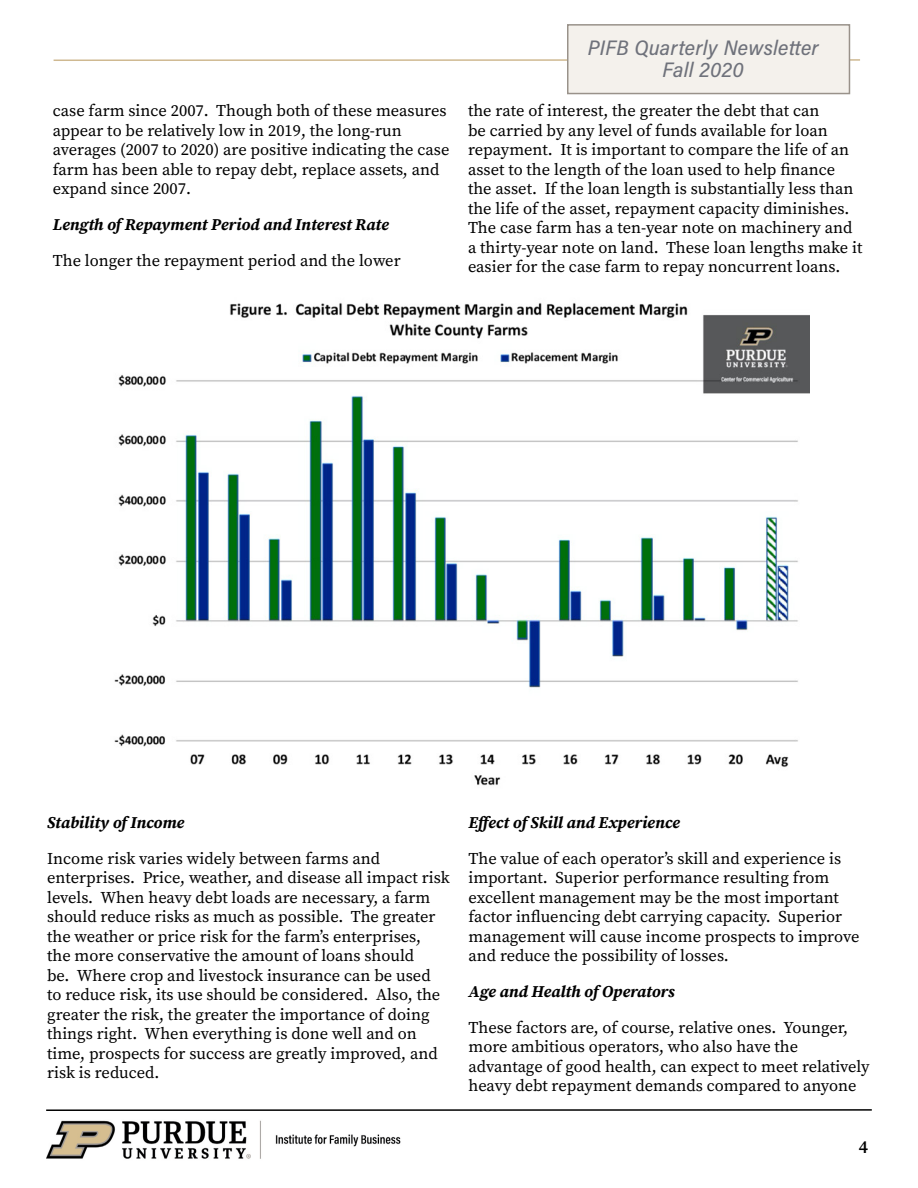
<style>
.page{position:relative;width:918px;height:1188px;background:#fff}
.page>*{position:absolute;margin:0;border:0;box-sizing:border-box;transform-origin:0 0}
.t1{font:21px/22.5px "Acumin Variable Concept";letter-spacing:.005em;color:#6f727b;text-align:center}
.t2{font:18px "Source Serif Variable";color:#000}
.t3{font:16.5px/19.5px "Source Serif Variable";color:#000}
.t4{font:italic 16.5px "Source Serif Variable";letter-spacing:.03em;color:#000}
</style>
<div class="page">
<img style="left:46px;top:1120px;width:355px;height:39px">
<hr style="left:46px;top:1109px;width:826px;height:2px;background:#000">
<hr style="left:54px;top:59px;width:806px;height:2px;background:#cfb991">
<div style="left:568px;top:25px;width:281px;height:69px;background:#f4f1ec"></div>
<div style="left:567px;top:24px;width:283px;height:70px;border:2px solid #99928a"></div>
<img style="left:114px;top:302px;width:696px;height:484px">
<p class="t3" style="left:53px;top:101px;width:398px">case farm since 2007. Though both of these measures appear to be relatively low in 2019, the long-run averages (2007 to 2020) are positive indicating the case farm has been able to repay debt, replace assets, and expand since 2007.</p>
<p class="t4" style="left:53px;top:213px;width:336px">Length of Repayment Period and Interest Rate</p>
<p class="t3" style="left:53px;top:250px;width:349px">The longer the repayment period and the lower</p>
<p class="t1" style="left:588px;top:35px;width:232px">PIFB Quarterly Newsletter<br>Fall 2020</p>
<p class="t3" style="left:468px;top:101px;width:396px">the rate of interest, the greater the debt that can<br>be carried by any level of funds available for loan repayment. It is important to compare the life of an asset to the length of the loan used to help finance the asset. If the loan length is substantially less than the life of the asset, repayment capacity diminishes.<br>The case farm has a ten-year note on machinery and a thirty-year note on land. These loan lengths make it easier for the case farm to repay noncurrent loans.</p>
<p class="t4" style="left:47px;top:812px;width:138px">Stability of Income</p>
<p class="t3" style="left:47px;top:849px;width:404px">Income risk varies widely between farms and enterprises. Price, weather, and disease all impact risk levels. When heavy debt loads are necessary, a farm should reduce risks as much as possible. The greater the weather or price risk for the farm’s enterprises,<br>the more conservative the amount of loans should<br>be. Where crop and livestock insurance can be used<br>to reduce risk, its use should be considered. Also, the greater the risk, the greater the importance of doing things right. When everything is done well and on time, prospects for success are greatly improved, and risk is reduced.</p>
<p class="t4" style="left:468px;top:812px;width:212px">Effect of Skill and Experience</p>
<p class="t3" style="left:468px;top:849px;width:393px">The value of each operator’s skill and experience is important. Superior performance resulting from excellent management may be the most important factor influencing debt carrying capacity. Superior management will cause income prospects to improve and reduce the possibility of losses.</p>
<p class="t4" style="left:468px;top:981px;width:207px">Age and Health of Operators</p>
<p class="t3" style="left:468px;top:1018px;width:403px">These factors are, of course, relative ones. Younger, more ambitious operators, who also have the advantage of good health, can expect to meet relatively heavy debt repayment demands compared to anyone</p>
<p class="t2" style="left:859px;top:1135px;width:10px">4</p>
</div>
